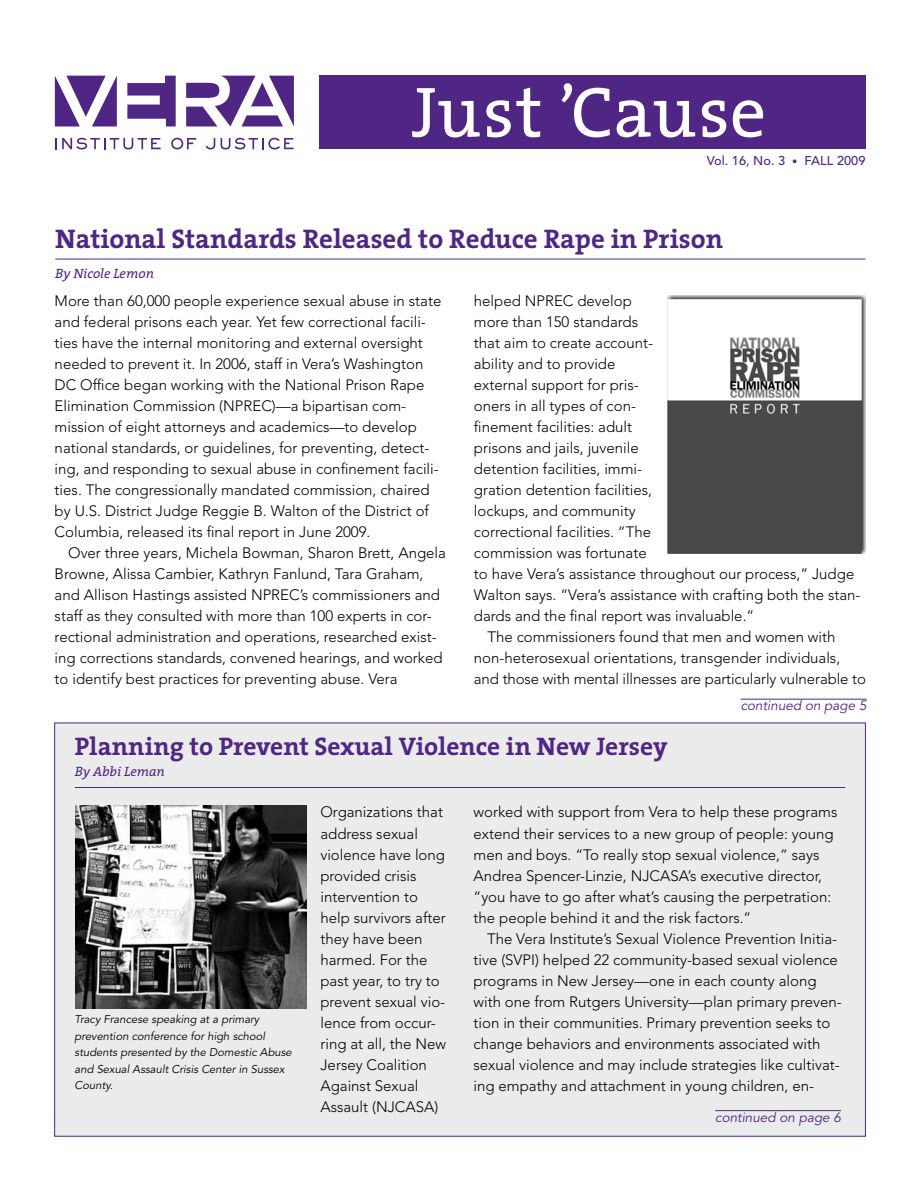
<style>
.page{position:relative;width:919px;height:1189px;background:#fff}
.page>*{position:absolute;margin:0;border:0;box-sizing:border-box;transform-origin:0 0}
.t1{font:72px "The Serif";color:#fff}
.t2{font:700 27px "The Serif";color:#4f2683}
.t3{font:700 25.5px "The Serif";color:#4f2683}
.t4{font:300 15px/21px "Avenir LT Std";color:#000}
.t5{font:italic 13.5px "Avenir";color:#4f2683}
.t6{font:italic 13.5px "The Serif";color:#4f2683}
.t7{font:500 12.75px "Avenir";color:#4f2683}
.t8{font:italic 11.25px/16.5px "Avenir";color:#000}
.s1{font-size:10.5px}
</style>
<div class="page">
<div style="left:318px;top:76px;width:547px;height:73px;background:#4f2683"></div>
<svg style="left:127px;top:76px;width:49px;height:50px"></svg>
<svg style="left:55px;top:76px;width:62px;height:50px"></svg>
<svg style="left:186px;top:76px;width:108px;height:50px"></svg>
<svg style="left:55px;top:138px;width:105px;height:11px"></svg>
<svg style="left:171px;top:138px;width:25px;height:11px"></svg>
<svg style="left:205px;top:138px;width:88px;height:11px"></svg>
<hr style="left:55px;top:259px;width:810px;height:1px;background:#4f2683">
<div style="left:54px;top:722px;width:811px;height:414px;background:#ebebec"></div>
<hr style="left:75px;top:787px;width:769px;height:1px;background:#4f2683">
<hr style="left:740px;top:699px;width:126px;height:1px;background:#4f2683">
<hr style="left:714px;top:1110px;width:126px;height:1px;background:#4f2683">
<img style="left:75px;top:805px;width:232px;height:203px">
<img style="left:667px;top:295px;width:197px;height:258px">
<h1 class="t1" style="left:411px;top:52px;width:356px">Just ’Cause</h1>
<p class="t7" style="left:706px;top:153px;width:160px">Vol. 16, No. 3 <span class="s1">•</span> FALL 2009</p>
<h2 class="t2" style="left:55px;top:216px;width:669px">National Standards Released to Reduce Rape in Prison</h2>
<p class="t6" style="left:55px;top:262px;width:100px">By Nicole Lemon</p>
<p class="t4" style="left:55px;top:290px;width:388px">More than 60,000 people experience sexual abuse in state and federal prisons each year. Yet few correctional facili&shy;ties have the internal monitoring and external oversight needed to prevent it. In 2006, staff in Vera’s Washington DC Office began working with the National Prison Rape Elimination Commission (NPREC)—a bipartisan com&shy;mission of eight attorneys and academics—to develop national standards, or guidelines, for preventing, detect&shy;ing, and responding to sexual abuse in confinement facili&shy;ties. The congressionally mandated commission, chaired by U.S. District Judge Reggie B. Walton of the District of Columbia, released its final report in June 2009.</p>
<p class="t4" style="left:55px;top:542px;width:392px;text-indent:14px">Over three years, Michela Bowman, Sharon Brett, Angela Browne, Alissa Cambier, Kathryn Fanlund, Tara Graham, and Allison Hastings assisted NPREC’s commissioners and staff as they consulted with more than 100 experts in cor&shy;rectional administration and operations, researched exist&shy;ing corrections standards, convened hearings, and worked to identify best practices for preventing abuse. Vera</p>
<p class="t4" style="left:473px;top:290px;width:159px">helped NPREC develop</p>
<p class="t4" style="left:473px;top:311px;width:166px">more than 150 standards</p>
<p class="t4" style="left:473px;top:332px;width:180px">that aim to create account-</p>
<p class="t4" style="left:473px;top:353px;width:143px">ability and to provide</p>
<p class="t4" style="left:473px;top:374px;width:166px">external support for pris-</p>
<p class="t4" style="left:473px;top:395px;width:164px">oners in all types of con-</p>
<p class="t4" style="left:473px;top:416px;width:160px">finement facilities: adult</p>
<p class="t4" style="left:473px;top:437px;width:166px">prisons and jails, juvenile</p>
<p class="t4" style="left:473px;top:458px;width:170px">detention facilities, immi-</p>
<p class="t4" style="left:473px;top:479px;width:180px">gration detention facilities,</p>
<p class="t4" style="left:473px;top:500px;width:163px">lockups, and community</p>
<p class="t4" style="left:473px;top:521px;width:178px">correctional facilities. “The</p>
<p class="t4" style="left:473px;top:542px;width:174px">commission was fortunate</p>
<p class="t4" style="left:473px;top:563px;width:382px">to have Vera’s assistance throughout our process,” Judge</p>
<p class="t4" style="left:473px;top:584px;width:388px">Walton says. “Vera’s assistance with crafting both the stan-</p>
<p class="t4" style="left:473px;top:605px;width:282px">dards and the final report was invaluable.”</p>
<p class="t4" style="left:487px;top:626px;width:349px">The commissioners found that men and women with</p>
<p class="t4" style="left:473px;top:647px;width:367px">non-heterosexual orientations, transgender individuals,</p>
<p class="t4" style="left:473px;top:668px;width:393px">and those with mental illnesses are particularly vulnerable to</p>
<p class="t5" style="left:740px;top:697px;width:127px">continued on page 5</p>
<h3 class="t3" style="left:75px;top:725px;width:594px">Planning to Prevent Sexual Violence in New Jersey</h3>
<p class="t6" style="left:75px;top:760px;width:91px">By Abbi Leman</p>
<p class="t8" style="left:75px;top:1011px;width:219px">Tracy Francese speaking at a primary prevention conference for high school students presented by the Domestic Abuse and Sexual Assault Crisis Center in Sussex County.</p>
<p class="t4" style="left:320px;top:802px;width:127px">Organizations that address sexual violence have long provided crisis intervention to help survivors after they have been harmed. For the past year, to try to prevent sexual vio&shy;lence from occur&shy;ring at all, the New<br>Jersey Coalition<br>Against Sexual<br>Assault (NJCASA)</p>
<p class="t4" style="left:473px;top:802px;width:365px">worked with support from Vera to help these programs extend their services to a new group of people: young men and boys. “To really stop sexual violence,” says Andrea Spencer-Linzie, NJCASA’s executive director, “you have to go after what’s causing the perpetration: the people behind it and the risk factors.”</p>
<p class="t4" style="left:473px;top:928px;width:369px;text-indent:14px">The Vera Institute’s Sexual Violence Prevention Initia&shy;tive (SVPI) helped 22 community-based sexual violence programs in New Jersey—one in each county along with one from Rutgers University—plan primary preven&shy;tion in their communities. Primary prevention seeks to change behaviors and environments associated with sexual violence and may include strategies like cultivat&shy;ing empathy and attachment in young children, en-</p>
<p class="t5" style="left:714px;top:1109px;width:127px">continued on page 6</p>
</div>
